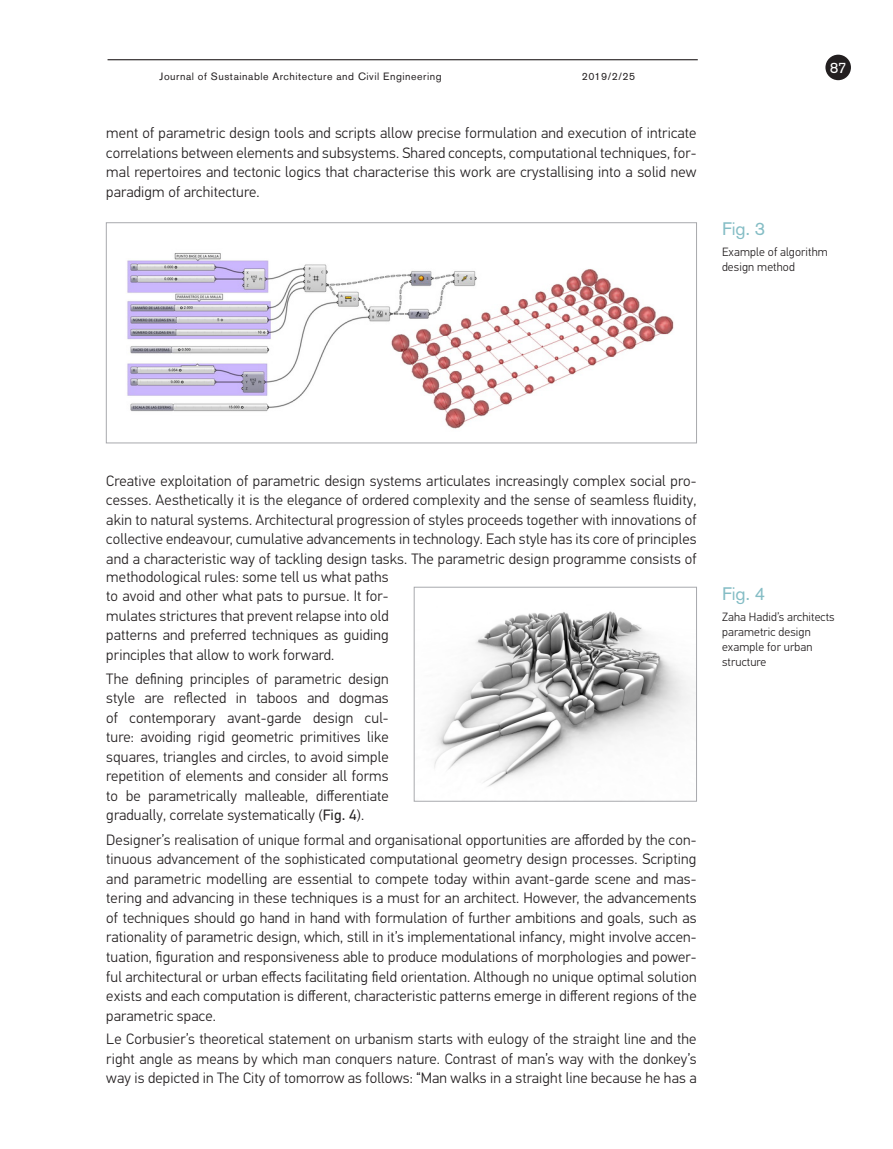
<style>
.page{position:relative;width:893px;height:1149px;background:#fff}
.page>*{position:absolute;margin:0;border:0;box-sizing:border-box;transform-origin:0 0}
.Fig_pav{font:18px "Akzidenz Grotesk Pro";color:#85bdc5}
.pagrindinis{font:300 15px/19.5px "PF Din Text Pro";letter-spacing:.01em;color:#231f20;text-align:justify}
.t1{font:15px "Akzidenz Grotesk Pro";color:#fff}
.FIG_tekstas{font:300 12px/15px "PF Din Text Pro";letter-spacing:.01em;color:#231f20}
.t2{font:10.5px "Akzidenz Grotesk Pro";letter-spacing:.05em;color:#231f20}
.s1{font-weight:400}
</style>
<div class="page">
<hr style="left:108px;top:59px;width:590px;height:1px;background:#231f20">
<div style="left:825px;top:55px;width:26px;height:25px;background:#231f20;border-radius:50%"></div>
<img style="left:127px;top:253px;width:547px;height:176px">
<div style="left:106px;top:222px;width:591px;height:221px;border:1px solid #a8a9ad"></div>
<img style="left:434px;top:611px;width:261px;height:176px">
<div style="left:414px;top:586px;width:283px;height:215px;border:1px solid #a8a9ad"></div>
<p class="t2" style="left:160px;top:69px;width:284px">Journal of Sustainable Architecture and Civil Engineering</p>
<p class="t2" style="left:582px;top:69px;width:55px">2019/2/25</p>
<p class="pagrindinis" style="left:106px;top:123px;width:592px">ment of parametric design tools and scripts allow precise formulation and execution of intricate correlations between elements and subsystems. Shared concepts, computational techniques, for&shy;mal repertoires and tectonic logics that characterise this work are crystallising into a solid new paradigm of architecture.</p>
<p class="t1" style="left:830px;top:58px;width:18px">87</p>
<p class="Fig_pav" style="left:722px;top:217px;width:45px">Fig. 3</p>
<p class="FIG_tekstas" style="left:722px;top:245px;width:107px">Example of algorithm design method</p>
<p class="pagrindinis" style="left:106px;top:471px;width:592px;text-align:left">Creative exploitation of parametric design systems articulates increasingly complex social pro&shy;cesses. Aesthetically it is the elegance of ordered complexity and the sense of seamless fluidity, akin to natural systems. Architectural progression of styles proceeds together with innovations of collective endeavour, cumulative advancements in technology. Each style has its core of principles and a characteristic way of tackling design tasks. The parametric design programme consists of methodological rules: some tell us what paths<br>to avoid and other what pats to pursue. It for-<br>mulates strictures that prevent relapse into old<br>patterns and preferred techniques as guiding<br>principles that allow to work forward.</p>
<p class="pagrindinis" style="left:106px;top:669px;width:284px">The defining principles of parametric design style are reflected in taboos and dogmas of contemporary avant-garde design cul&shy;ture: avoiding rigid geometric primitives like squares, triangles and circles, to avoid simple repetition of elements and consider all forms to be parametrically malleable, differentiate gradually, correlate systematically (<span class="s1">Fig. 4</span>).</p>
<p class="pagrindinis" style="left:106px;top:830px;width:592px">Designer’s realisation of unique formal and organisational opportunities are afforded by the con&shy;tinuous advancement of the sophisticated computational geometry design processes. Scripting and parametric modelling are essential to compete today within avant-garde scene and mas&shy;tering and advancing in these techniques is a must for an architect. However, the advancements of techniques should go hand in hand with formulation of further ambitions and goals, such as rationality of parametric design, which, still in it’s implementational infancy, might involve accen&shy;tuation, figuration and responsiveness able to produce modulations of morphologies and power&shy;ful architectural or urban effects facilitating field orientation. Although no unique optimal solution exists and each computation is different, characteristic patterns emerge in different regions of the parametric space.</p>
<p class="pagrindinis" style="left:106px;top:1029px;width:592px">Le Corbusier’s theoretical statement on urbanism starts with eulogy of the straight line and the right angle as means by which man conquers nature. Contrast of man’s way with the donkey’s way is depicted in The City of tomorrow as follows: “Man walks in a straight line because he has a</p>
<p class="Fig_pav" style="left:722px;top:581px;width:45px">Fig. 4</p>
<p class="FIG_tekstas" style="left:722px;top:609px;width:114px">Zaha Hadid’s architects parametric design example for urban structure</p>
</div>
